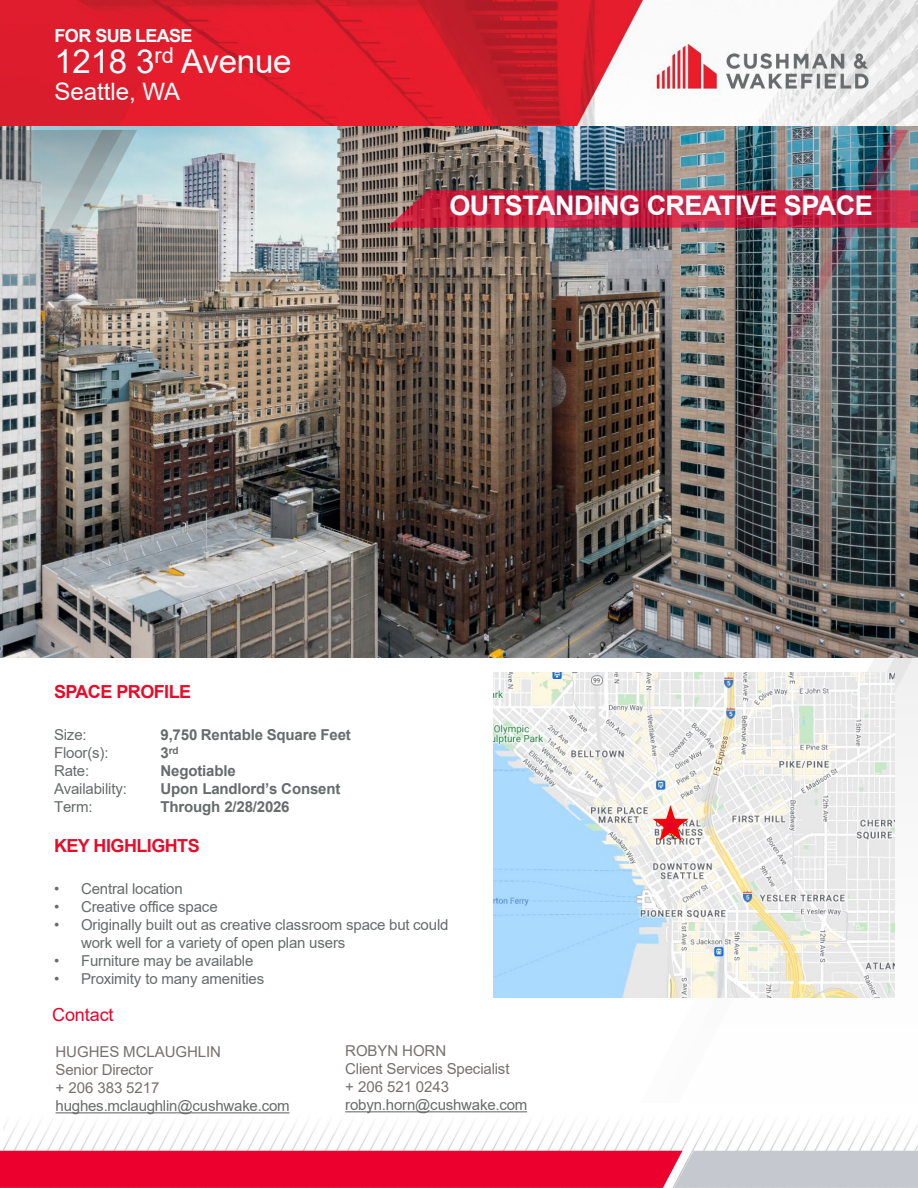
<style>
.page{position:relative;width:918px;height:1188px;background:#fff}
.page>*{position:absolute;margin:0;border:0;box-sizing:border-box;transform-origin:0 0}
.t1{font:33px "Arial";letter-spacing:-.005em;color:#fff}
.t2{font:700 27px "Arial";letter-spacing:-.02em;color:#fff}
.t3{font:24px "Arial";color:#fff}
.t4{font:700 18px "Arial";letter-spacing:-.03em;color:#e70c2a}
.t5{font:700 18px "Arial";letter-spacing:-.035em;color:#fff}
.t6{font:18px "Arial";letter-spacing:-.005em;color:#ec002d}
.t7{font:15px/18px "Arial";letter-spacing:-.01em;color:#666b6b}
.t8{font:15px/18px "Arial";letter-spacing:-.01em;color:#77706e}
.t9{font:700 15px "Arial";letter-spacing:-.01em;color:#666b6b}
.t10{font:15px "Arial";letter-spacing:-.01em;color:#696b6b}
.t11{font:700 10.05px "Arial";color:#666b6b}
.s1{font-size:15px}
</style>
<div class="page">
<svg style="left:595px;top:657px;width:323px;height:341px"></svg>
<img style="left:4px;top:1111px;width:914px;height:40px">
<img style="left:0;top:0;width:918px;height:130px">
<svg style="left:0;top:1151px;width:918px;height:37px;background:#e23658"></svg>
<svg style="left:56px;top:1112px;width:234px;height:1px"></svg>
<svg style="left:345px;top:1111px;width:182px;height:1px"></svg>
<img style="left:494px;top:672px;width:400px;height:326px">
<img style="left:1px;top:126px;width:917px;height:531px">
<img style="left:653px;top:132px;width:264px;height:480px">
<img style="left:704px;top:130px;width:204px;height:363px">
<svg style="left:387px;top:190px;width:531px;height:38px;background:#c02644"></svg>
<img style="left:0;top:130px;width:137px;height:261px">
<svg style="left:653px;top:800px;width:40px;height:45px"></svg>
<p class="t5" style="left:54px;top:23px;width:140px">FOR SUB LEASE</p>
<h1 class="t1" style="left:54px;top:39px;width:239px">1218 3<sup>rd</sup> Avenue</h1>
<h3 class="t3" style="left:54px;top:76px;width:127px">Seattle, WA</h3>
<p class="t2" style="left:450px;top:187px;width:425px">OUTSTANDING CREATIVE SPACE</p>
<p class="t4" style="left:54px;top:679px;width:139px">SPACE PROFILE</p>
<p class="t7" style="left:54px;top:726px;width:34px">Size:</p>
<p class="t9" style="left:161px;top:724px;width:192px">9,750 Rentable Square Feet</p>
<p class="t7" style="left:54px;top:744px;width:56px">Floor(s):</p>
<p class="t11" style="left:161px;top:743px;width:20px"><span class="s1">3</span>rd</p>
<p class="t7" style="left:54px;top:762px;width:37px">Rate:</p>
<p class="t9" style="left:161px;top:760px;width:77px">Negotiable</p>
<p class="t7" style="left:54px;top:780px;width:74px">Availability:</p>
<p class="t9" style="left:161px;top:778px;width:181px">Upon Landlord’s Consent</p>
<p class="t7" style="left:54px;top:798px;width:40px">Term:</p>
<p class="t9" style="left:161px;top:796px;width:131px">Through 2/28/2026</p>
<p class="t4" style="left:54px;top:833px;width:147px">KEY HIGHLIGHTS</p>
<p class="t7" style="left:54px;top:880px;width:130px">• Central location</p>
<p class="t7" style="left:54px;top:898px;width:165px">• Creative office space</p>
<p class="t7" style="left:81px;top:916px;width:369px;text-indent:-27px">• Originally built out as creative classroom space but could work well for a variety of open plan users</p>
<p class="t7" style="left:54px;top:952px;width:201px">• Furniture may be available</p>
<p class="t7" style="left:54px;top:970px;width:212px">• Proximity to many amenities</p>
<p class="t6" style="left:52px;top:1003px;width:63px">Contact</p>
<p class="t8" style="left:56px;top:1042px;width:167px">HUGHES MCLAUGHLIN<br>Senior Director<br>+ 206 383 5217</p>
<p class="t10" style="left:56px;top:1095px;width:236px">hughes.mclaughlin@cushwake.com</p>
<p class="t8" style="left:345px;top:1041px;width:166px">ROBYN HORN<br>Client Services Specialist + 206 521 0243</p>
<p class="t10" style="left:345px;top:1094px;width:184px">robyn.horn@cushwake.com</p>
</div>
